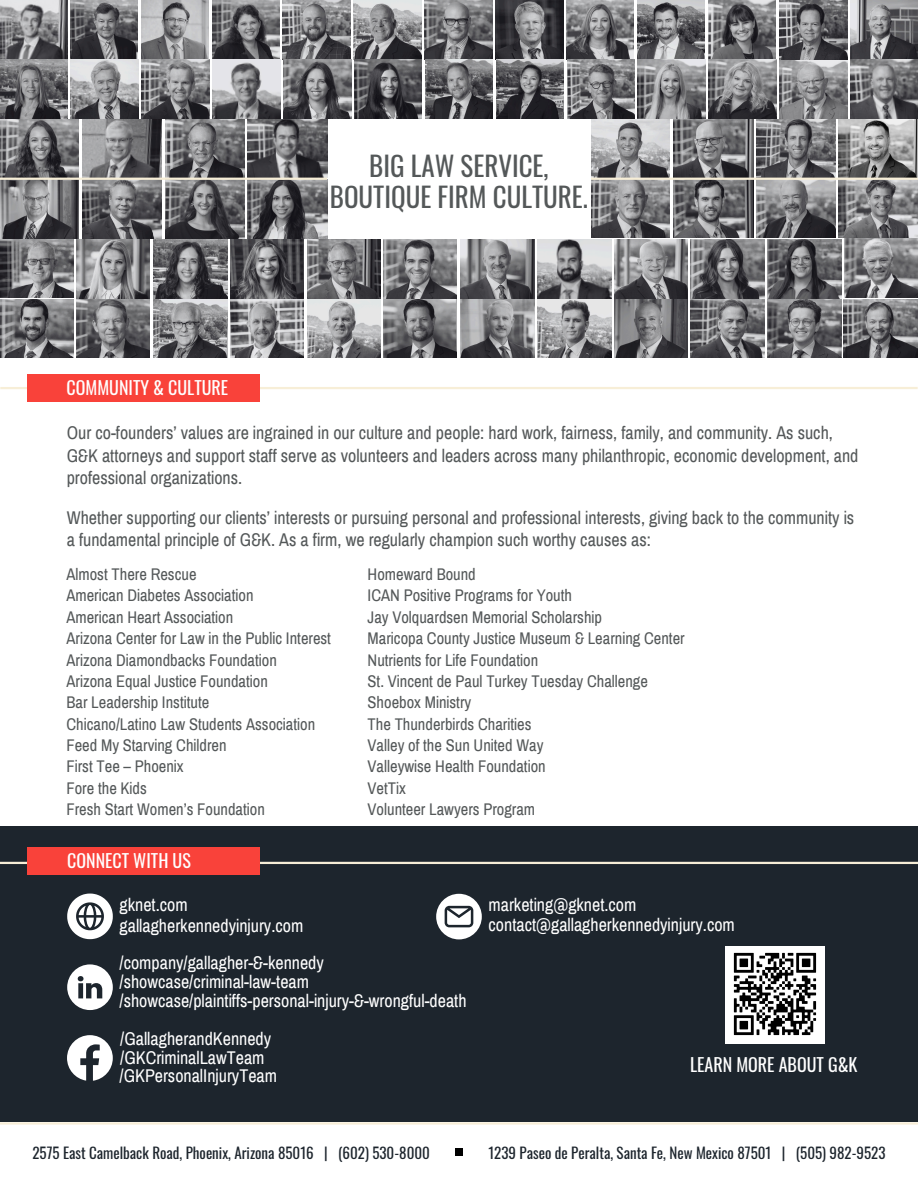
<style>
.page{position:relative;width:918px;height:1188px;background:#fff}
.page>*{position:absolute;margin:0;border:0;box-sizing:border-box;transform-origin:0 0}
.t1{font:27px/31.5px "Oswald";color:#545859;text-align:center}
.t2{font:18px/22.5px "Archivo Narrow";color:#545859}
.t3{font:18px/20.2px "Archivo Narrow";color:#fff}
.t4{font:18px "Oswald";color:#fff}
.t5{font:16.5px/21.3px "Archivo Narrow";color:#545859}
.t6{font:15px "Oswald";color:#1d252d}
</style>
<div class="page">
<div style="left:0;top:827px;width:918px;height:295px;background:#1d252d"></div>
<hr style="left:0;top:387px;width:918px;height:2px;background:#f7eed7">
<div style="left:27px;top:374px;width:232px;height:28px;background:#f9423a"></div>
<div style="left:455px;top:1149px;width:8px;height:7px;background:#000"></div>
<hr style="left:0;top:1122px;width:918px;height:3px;background:#f7eed7">
<img style="left:726px;top:946px;width:99px;height:98px">
<svg style="left:436px;top:894px;width:46px;height:45px"></svg>
<svg style="left:67px;top:894px;width:46px;height:45px"></svg>
<hr style="left:0;top:862px;width:918px;height:2px;background:#f7eed7">
<div style="left:27px;top:847px;width:232px;height:27px;background:#f9423a"></div>
<svg style="left:67px;top:964px;width:46px;height:46px"></svg>
<svg style="left:67px;top:1035px;width:46px;height:46px"></svg>
<img style="left:767px;top:240px;width:75px;height:118px">
<img style="left:77px;top:240px;width:73px;height:118px">
<img style="left:614px;top:240px;width:74px;height:118px">
<img style="left:691px;top:240px;width:73px;height:118px">
<img style="left:538px;top:240px;width:73px;height:118px">
<img style="left:460px;top:240px;width:75px;height:118px">
<img style="left:384px;top:240px;width:73px;height:118px">
<img style="left:307px;top:240px;width:73px;height:118px">
<img style="left:231px;top:240px;width:73px;height:118px">
<img style="left:153px;top:240px;width:74px;height:118px">
<img style="left:247px;top:119px;width:80px;height:59px">
<img style="left:0;top:119px;width:79px;height:59px">
<img style="left:82px;top:119px;width:80px;height:59px">
<img style="left:165px;top:119px;width:79px;height:59px">
<img style="left:425px;top:1px;width:68px;height:117px">
<img style="left:708px;top:1px;width:68px;height:117px">
<img style="left:566px;top:1px;width:69px;height:117px">
<img style="left:212px;top:1px;width:68px;height:117px">
<img style="left:496px;top:1px;width:68px;height:117px">
<img style="left:354px;top:1px;width:68px;height:117px">
<img style="left:637px;top:1px;width:68px;height:117px">
<img style="left:283px;top:1px;width:68px;height:117px">
<img style="left:141px;top:1px;width:68px;height:117px">
<img style="left:70px;top:1px;width:68px;height:117px">
<img style="left:844px;top:299px;width:74px;height:58px">
<img style="left:0;top:240px;width:74px;height:117px">
<img style="left:0;top:180px;width:79px;height:58px">
<img style="left:248px;top:180px;width:79px;height:58px">
<img style="left:165px;top:180px;width:79px;height:58px">
<img style="left:82px;top:180px;width:80px;height:58px">
<img style="left:591px;top:119px;width:79px;height:119px">
<img style="left:839px;top:119px;width:79px;height:119px">
<img style="left:756px;top:119px;width:79px;height:119px">
<img style="left:673px;top:119px;width:80px;height:119px">
<img style="left:0;top:1px;width:68px;height:117px">
<img style="left:850px;top:1px;width:68px;height:117px">
<img style="left:779px;top:1px;width:68px;height:117px">
<img style="left:844px;top:239px;width:74px;height:58px">
<hr style="left:591px;top:178px;width:327px;height:2px;background:#f7eed7">
<hr style="left:0;top:178px;width:327px;height:2px;background:#f7eed7">
<p class="t4" style="left:67px;top:374px;width:163px">COMMUNITY &amp; CULTURE</p>
<p class="t1" style="left:330px;top:149px;width:260px">BIG LAW SERVICE,<br>BOUTIQUE FIRM CULTURE.</p>
<p class="t2" style="left:67px;top:422px;width:793px">Our co-founders’ values are ingrained in our culture and people: hard work, fairness, family, and community. As such,<br>G&amp;K attorneys and support staff serve as volunteers and leaders across many philanthropic, economic development, and professional organizations.</p>
<p class="t2" style="left:67px;top:506px;width:789px">Whether supporting our clients’ interests or pursuing personal and professional interests, giving back to the community is a fundamental principle of G&amp;K. As a firm, we regularly champion such worthy causes as:</p>
<p class="t5" style="left:67px;top:564px;width:266px">Almost There Rescue<br>American Diabetes Association<br>American Heart Association<br>Arizona Center for Law in the Public Interest<br>Arizona Diamondbacks Foundation<br>Arizona Equal Justice Foundation<br>Bar Leadership Institute<br>Chicano/Latino Law Students Association<br>Feed My Starving Children<br>First Tee – Phoenix<br>Fore the Kids<br>Fresh Start Women’s Foundation</p>
<p class="t5" style="left:368px;top:564px;width:319px">Homeward Bound<br>ICAN Positive Programs for Youth<br>Jay Volquardsen Memorial Scholarship<br>Maricopa County Justice Museum &amp; Learning Center<br>Nutrients for Life Foundation<br>St. Vincent de Paul Turkey Tuesday Challenge<br>Shoebox Ministry<br>The Thunderbirds Charities<br>Valley of the Sun United Way<br>Valleywise Health Foundation<br>VetTix</p>
<p class="t5" style="left:368px;top:799px;width:169px">Volunteer Lawyers Program</p>
<p class="t4" style="left:67px;top:847px;width:125px">CONNECT WITH US</p>
<p class="t3" style="left:120px;top:895px;width:185px">gknet.com gallagherkennedyinjury.com</p>
<p class="t3" style="left:120px;top:953px;width:206px">/company/gallagher-&amp;-kennedy</p>
<h1 class="t3" style="left:120px;top:972px;width:191px">/showcase/criminal-law-team</h1>
<p class="t3" style="left:120px;top:991px;width:348px">/showcase/plaintiffs-personal-injury-&amp;-wrongful-death</p>
<p class="t3" style="left:120px;top:1029px;width:152px">/GallagherandKennedy</p>
<p class="t3" style="left:120px;top:1066px;width:159px">/GKPersonalInjuryTeam</p>
<p class="t3" style="left:120px;top:1048px;width:146px">/GKCriminalLawTeam</p>
<p class="t3" style="left:489px;top:895px;width:248px">marketing@gknet.com contact@gallagherkennedyinjury.com</p>
<p class="t4" style="left:690px;top:1050px;width:169px">LEARN MORE ABOUT G&amp;K</p>
<p class="t6" style="left:32px;top:1141px;width:399px">2575 East Camelback Road, Phoenix, Arizona 85016 | (602) 530-8000</p>
<p class="t6" style="left:488px;top:1141px;width:399px">1239 Paseo de Peralta, Santa Fe, New Mexico 87501 | (505) 982-9523</p>
</div>
